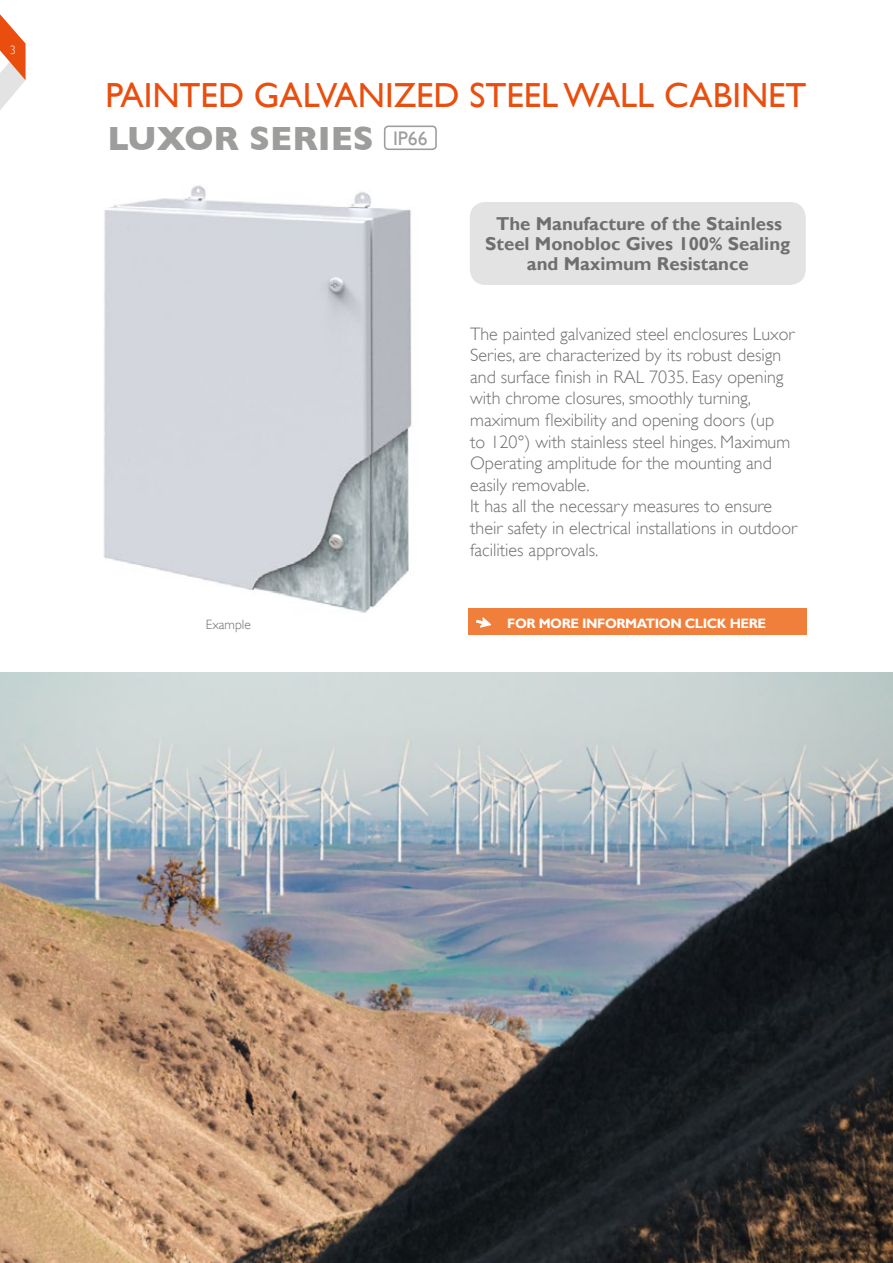
<style>
.page{position:relative;width:893px;height:1263px;background:#fff}
.page>*{position:absolute;margin:0;border:0;box-sizing:border-box;transform-origin:0 0}
.t1{font:34.8px "Gill Sans";color:#e94e0f}
.t2{font:700 34.2px "Gill Sans";color:#9d9d9c}
.t3{font:700 18.6px/19.8px "Gill Sans";color:#706f6f;text-align:center}
.t4{font:300 18px/21.6px "Gill Sans";color:#706f6f}
.t5{font:700 13.5px "Gill Sans";letter-spacing:-.03em;color:#fff}
.t6{font:300 13.5px "Gill Sans";color:#706f6f}
.t7{font:300 12px "Gill Sans";color:#fff}
.s1{font-weight:400;font-size:19.65px}
</style>
<div class="page">
<svg style="left:0;top:14px;width:26px;height:96px"></svg>
<img style="left:103px;top:185px;width:309px;height:428px">
<div style="left:470px;top:202px;width:336px;height:83px;background:#e3e3e3;border-radius:16px"></div>
<div style="left:468px;top:609px;width:339px;height:26px;background:#f07f3c"></div>
<svg style="left:476px;top:617px;width:15px;height:11px"></svg>
<div style="left:384px;top:126px;width:53px;height:24px;border:2px solid #9d9d9c;border-radius:4px"></div>
<img style="left:0;top:672px;width:893px;height:591px">
<p class="t7" style="left:10px;top:43px;width:8px">3</p>
<h1 class="t1" style="left:106px;top:74px;width:703px">PAINTED GALVANIZED STEEL WALL CABINET</h1>
<h2 class="t2" style="left:107px;top:118px;width:322px">LUXOR SERIES <span class="s1">IP66</span></h2>
<p class="t3" style="left:485px;top:214px;width:307px">The Manufacture of the Stainless<br>Steel Monobloc Gives 100% Sealing and Maximum Resistance</p>
<p class="t4" style="left:470px;top:323px;width:328px">The painted galvanized steel enclosures Luxor Series, are characterized by its robust design and surface finish in RAL 7035. Easy opening with chrome closures, smoothly turning, maximum flexibility and opening doors (up<br>to 120°) with stainless steel hinges. Maximum Operating amplitude for the mounting and easily removable.<br>It has all the necessary measures to ensure their safety in electrical installations in outdoor facilities approvals.</p>
<p class="t6" style="left:206px;top:617px;width:47px">Example</p>
<p class="t5" style="left:507px;top:615px;width:260px">FOR MORE INFORMATION CLICK HERE</p>
</div>
